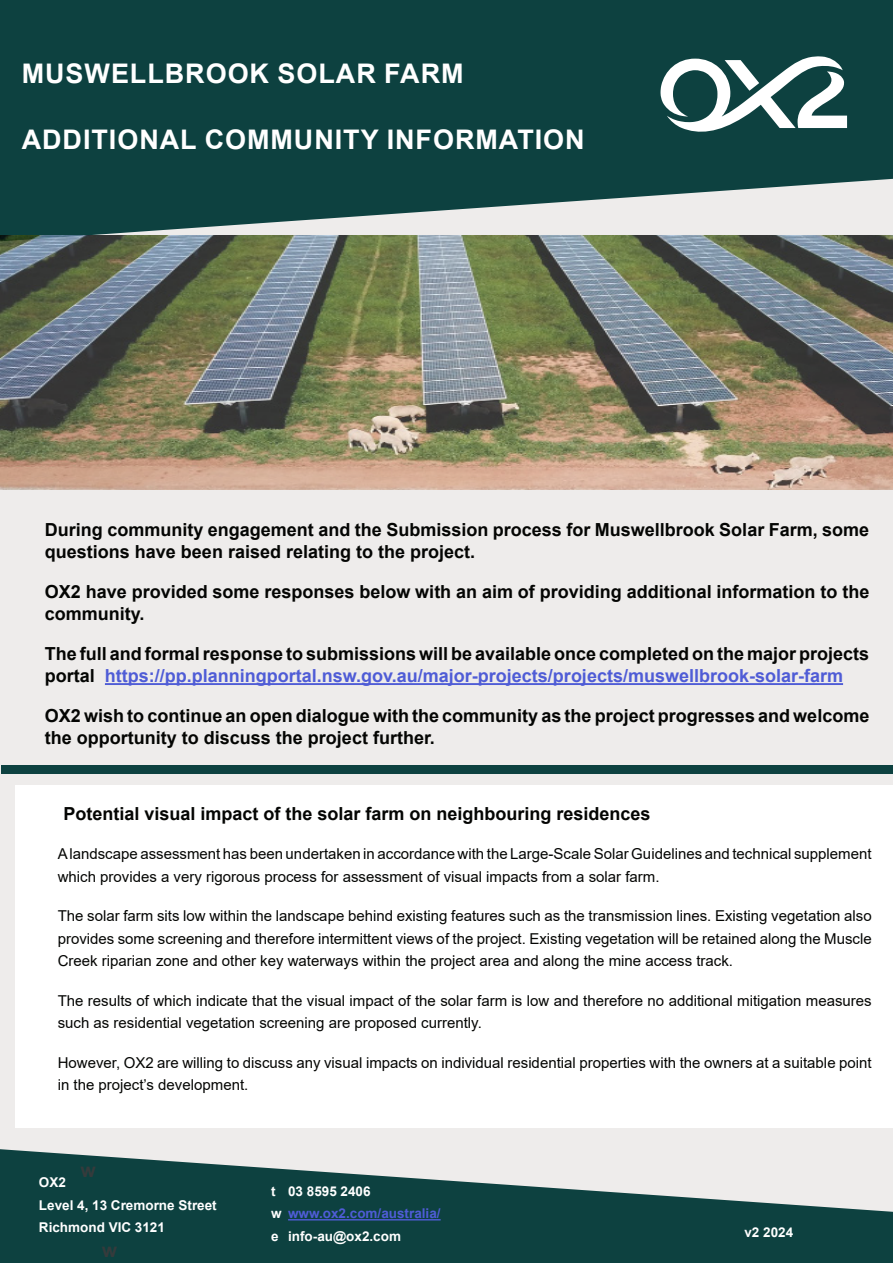
<style>
.page{position:relative;width:893px;height:1263px;background:#fff}
.page>*{position:absolute;margin:0;border:0;box-sizing:border-box;transform-origin:0 0}
.Big_Headings{font:700 27px "Arial";letter-spacing:.035em;color:#fff}
.t1{font:700 18px/22.5px "Arial";color:#040503}
.t2{font:15px/22.5px "Arial";color:#040503}
.body{font:700 13.5px/22.5px "Arial";color:#fff}
.s1{color:#4f5cd6}
</style>
<div class="page">
<div style="left:0;top:174px;width:893px;height:1089px;background:#eeeceb"></div>
<svg style="left:0;top:0;width:893px;height:236px;background:#275453"></svg>
<svg style="left:660px;top:56px;width:187px;height:76px"></svg>
<img style="left:0;top:236px;width:893px;height:253px">
<div style="left:1px;top:765px;width:892px;height:9px;background:#0d4140"></div>
<hr style="left:105px;top:683px;width:738px;height:2px;background:#4f5cd6">
<div style="left:15px;top:785px;width:878px;height:342px;background:#fff"></div>
<svg style="left:0;top:1149px;width:893px;height:114px;fill:#0d4140"></svg>
<hr style="left:288px;top:1219px;width:153px;height:1px;background:#4f5cd6">
<svg style="left:81px;top:1167px;width:15px;height:10px"></svg>
<div style="left:0;top:1228px;width:496px;height:35px;background:#0d4140"></div>
<p class="Big_Headings" style="left:22px;top:54px;width:443px">MUSWELLBROOK SOLAR FARM</p>
<p class="Big_Headings" style="left:22px;top:121px;width:564px">ADDITIONAL COMMUNITY INFORMATION</p>
<p class="t1" style="left:45px;top:518px;width:826px">During community engagement and the Submission process for Muswellbrook Solar Farm, some questions have been raised relating to the project.</p>
<p class="t1" style="left:45px;top:580px;width:826px">OX2 have provided some responses below with an aim of providing additional information to the community.</p>
<p class="t1" style="left:45px;top:642px;width:826px">The full and formal response to submissions will be available once completed on the major projects portal <span class="s1">https://pp.planningportal.nsw.gov.au/major-projects/projects/muswellbrook-solar-farm</span></p>
<p class="t1" style="left:45px;top:704px;width:826px">OX2 wish to continue an open dialogue with the community as the project progresses and welcome the opportunity to discuss the project further.</p>
<p class="t1" style="left:63px;top:802px;width:589px">Potential visual impact of the solar farm on neighbouring residences</p>
<p class="t2" style="left:58px;top:842px;width:815px">A landscape assessment has been undertaken in accordance with the Large-Scale Solar Guidelines and technical supplement which provides a very rigorous process for assessment of visual impacts from a solar farm.</p>
<p class="t2" style="left:58px;top:904px;width:815px;text-align:justify">The solar farm sits low within the landscape behind existing features such as the transmission lines. Existing vegetation also provides some screening and therefore intermittent views of the project. Existing vegetation will be retained along the Muscle Creek riparian zone and other key waterways within the project area and along the mine access track.</p>
<p class="t2" style="left:58px;top:989px;width:815px">The results of which indicate that the visual impact of the solar farm is low and therefore no additional mitigation measures such as residential vegetation screening are proposed currently.</p>
<p class="t2" style="left:58px;top:1051px;width:815px">However, OX2 are willing to discuss any visual impacts on individual residential properties with the owners at a suitable point in the project’s development.</p>
<p class="body" style="left:39px;top:1171px;width:179px">OX2<br>Level 4, 13 Cremorne Street<br>Richmond VIC 3121</p>
<p class="body" style="left:271px;top:1180px;width:171px">t 03 8595 2406<br>w <span class="s1">www.ox2.com/australia/ </span>e info-au@ox2.com</p>
<p class="body" style="left:744px;top:1221px;width:50px">v2 2024</p>
</div>
